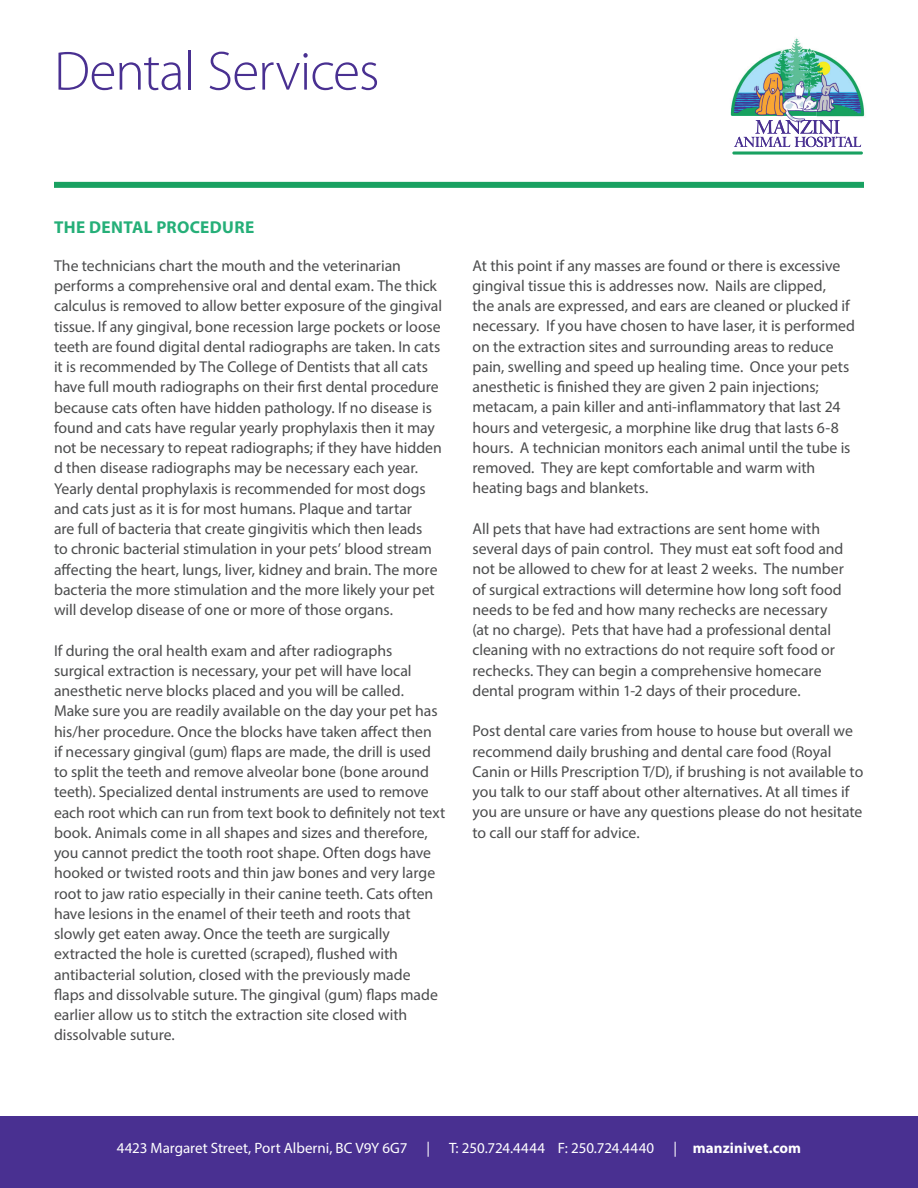
<style>
.page{position:relative;width:918px;height:1188px;background:#fff}
.page>*{position:absolute;margin:0;border:0;box-sizing:border-box;transform-origin:0 0}
.t1{font:300 55.5px "Myriad Pro";letter-spacing:-.02em;color:#493091}
.t2{font:700 17.25px "Myriad Pro";letter-spacing:.02em;color:#25af78}
.t3{font:15.75px/20.2px "Myriad Pro";letter-spacing:-.005em;color:#4b4c4d}
.t4{font:15px "Myriad Pro";color:#fff}
.t5{font:700 15px "Myriad Pro";letter-spacing:.005em;color:#fff}
.s1{font-weight:400}
</style>
<div class="page">
<img style="left:730px;top:38px;width:135px;height:110px">
<svg style="left:734px;top:119px;width:127px;height:28px"></svg>
<svg style="left:732px;top:151px;width:131px;height:4px"></svg>
<div style="left:0;top:1117px;width:918px;height:71px;background:#493091"></div>
<div style="left:54px;top:182px;width:810px;height:6px;background:#19a161"></div>
<h1 class="t1" style="left:54px;top:38px;width:327px">Dental Services</h1>
<p class="t2" style="left:54px;top:216px;width:202px">THE DENTAL PROCEDURE</p>
<p class="t3" style="left:54px;top:255px;width:390px">The technicians chart the mouth and the veterinarian performs a comprehensive oral and dental exam. The thick calculus is removed to allow better exposure of the gingival tissue. If any gingival, bone recession large pockets or loose teeth are found digital dental radiographs are taken. In cats it is recommended by The College of Dentists that all cats have full mouth radiographs on their first dental procedure because cats often have hidden pathology. If no disease is found and cats have regular yearly prophylaxis then it may not be necessary to repeat radiographs; if they have hidden d then disease radiographs may be necessary each year.<br>Yearly dental prophylaxis is recommended for most dogs and cats just as it is for most humans. Plaque and tartar<br>are full of bacteria that create gingivitis which then leads<br>to chronic bacterial stimulation in your pets’ blood stream affecting the heart, lungs, liver, kidney and brain. The more bacteria the more stimulation and the more likely your pet will develop disease of one or more of those organs.</p>
<p class="t3" style="left:54px;top:640px;width:393px">If during the oral health exam and after radiographs surgical extraction is necessary, your pet will have local anesthetic nerve blocks placed and you will be called.<br>Make sure you are readily available on the day your pet has his/her procedure. Once the blocks have taken affect then<br>if necessary gingival (gum) flaps are made, the drill is used to split the teeth and remove alveolar bone (bone around teeth). Specialized dental instruments are used to remove each root which can run from text book to definitely not text book. Animals come in all shapes and sizes and therefore, you cannot predict the tooth root shape. Often dogs have hooked or twisted roots and thin jaw bones and very large root to jaw ratio especially in their canine teeth. Cats often have lesions in the enamel of their teeth and roots that slowly get eaten away. Once the teeth are surgically extracted the hole is curetted (scraped), flushed with antibacterial solution, closed with the previously made<br>flaps and dissolvable suture. The gingival (gum) flaps made earlier allow us to stitch the extraction site closed with dissolvable suture.</p>
<p class="t3" style="left:472px;top:255px;width:384px">At this point if any masses are found or there is excessive gingival tissue this is addresses now. Nails are clipped,<br>the anals are expressed, and ears are cleaned or plucked if necessary. If you have chosen to have laser, it is performed on the extraction sites and surrounding areas to reduce pain, swelling and speed up healing time. Once your pets anesthetic is finished they are given 2 pain injections; metacam, a pain killer and anti-inflammatory that last 24 hours and vetergesic, a morphine like drug that lasts 6-8 hours. A technician monitors each animal until the tube is removed. They are kept comfortable and warm with heating bags and blankets.</p>
<p class="t3" style="left:472px;top:518px;width:373px">All pets that have had extractions are sent home with several days of pain control. They must eat soft food and not be allowed to chew for at least 2 weeks. The number of surgical extractions will determine how long soft food needs to be fed and how many rechecks are necessary (at no charge). Pets that have had a professional dental cleaning with no extractions do not require soft food or rechecks. They can begin a comprehensive homecare dental program within 1-2 days of their procedure.</p>
<p class="t3" style="left:472px;top:721px;width:392px">Post dental care varies from house to house but overall we recommend daily brushing and dental care food (Royal Canin or Hills Prescription T/D), if brushing is not available to you talk to our staff about other alternatives. At all times if you are unsure or have any questions please do not hesitate to call our staff for advice.</p>
<p class="t4" style="left:117px;top:1138px;width:292px">4423 Margaret Street, Port Alberni, BC V9Y 6G7</p>
<p class="t4" style="left:426px;top:1138px;width:5px">|</p>
<p class="t4" style="left:449px;top:1138px;width:207px">T: 250.724.4444 F: 250.724.4440</p>
<p class="t5" style="left:673px;top:1138px;width:129px"><span class="s1">|</span> manzinivet.com</p>
</div>
